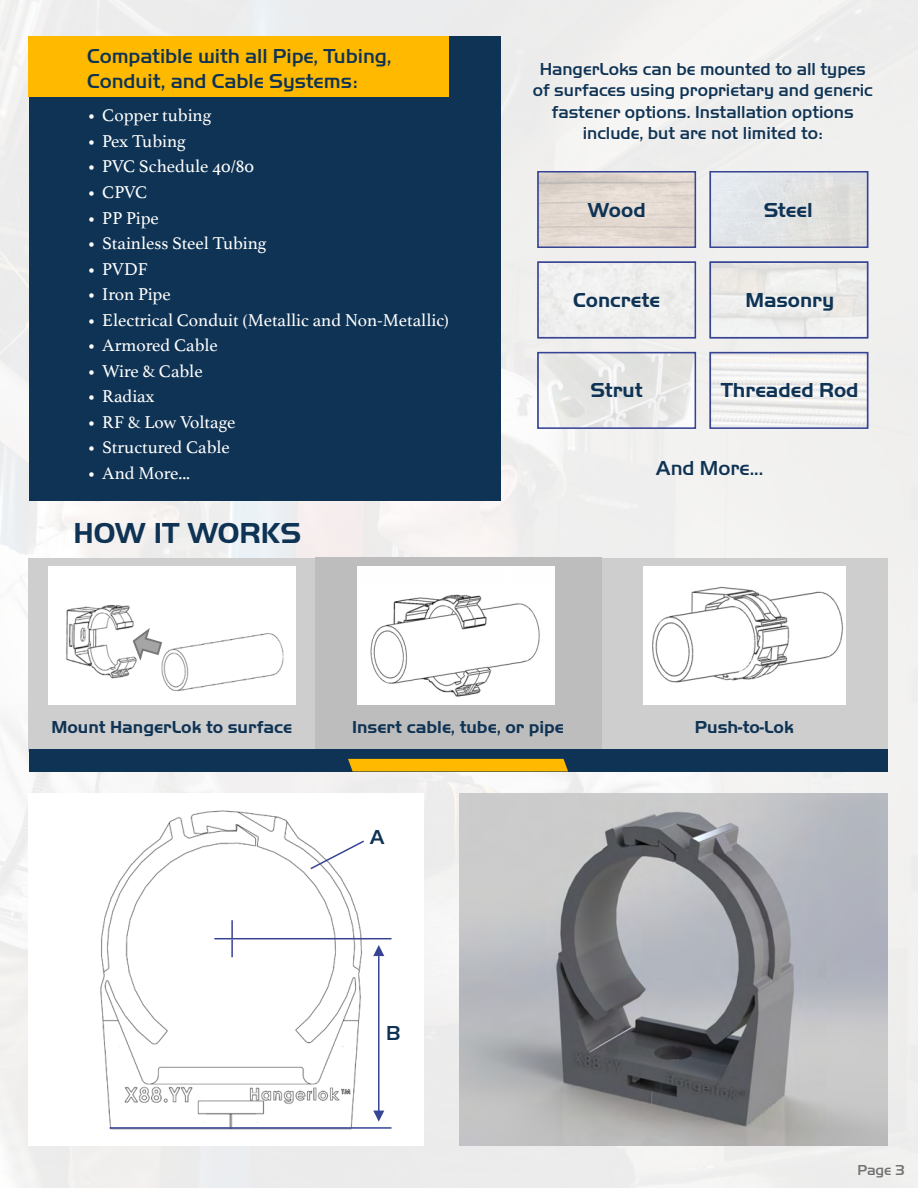
<style>
.page{position:relative;width:918px;height:1188px;background:#fff}
.page>*{position:absolute;margin:0;border:0;box-sizing:border-box;transform-origin:0 0}
.t1{font:700 30px "Handel Got D";letter-spacing:-.005em;color:#0f3354}
.t2{font:500 21px/25.2px "Handel Got D";color:#0f3354}
.t3{font:700 21px "Handel Got D";color:#0f3354}
.t4{font:18px "Athelas";color:#fff}
.t5{font:500 18px/21.6px "Handel Got D";color:#0f3354;text-align:center}
.t6{font:700 18px "Handel Got D";color:#0f3354}
.t7{font:500 15px "Handel Got D";color:#737373}
</style>
<div class="page">
<img style="left:0;top:0;width:918px;height:1188px">
<div style="left:29px;top:558px;width:286px;height:193px;background:#cecece"></div>
<div style="left:601px;top:558px;width:287px;height:193px;background:#cecece"></div>
<div style="left:315px;top:558px;width:286px;height:192px;background:#bdbdbd"></div>
<div style="left:29px;top:36px;width:471px;height:465px;background:#0f3354"></div>
<img style="left:48px;top:566px;width:247px;height:138px">
<svg style="left:131px;top:625px;width:32px;height:39px"></svg>
<div style="left:358px;top:566px;width:197px;height:20px;background:#fefefe"></div>
<img style="left:358px;top:586px;width:197px;height:118px">
<img style="left:644px;top:566px;width:201px;height:138px">
<svg style="left:537px;top:171px;width:159px;height:77px;background:#d8cfcb"></svg>
<div style="left:710px;top:171px;width:158px;height:77px;background:linear-gradient(to right,#e4e9ef,#dedcd8);border:2px solid #374494"></div>
<div style="left:537px;top:261px;width:159px;height:77px;background:#efefee;border:2px solid #374494"></div>
<svg style="left:710px;top:261px;width:158px;height:77px;fill:#edeceb"></svg>
<svg style="left:537px;top:352px;width:159px;height:77px;fill:#e4e5e2"></svg>
<svg style="left:710px;top:352px;width:158px;height:77px;fill:#f2f1f0"></svg>
<div style="left:29px;top:36px;width:420px;height:61px;background:#ffba00"></div>
<div style="left:29px;top:749px;width:859px;height:22px;background:#0f3354"></div>
<div style="left:348px;top:759px;width:220px;height:12px;background:#ffba00"></div>
<img style="left:459px;top:794px;width:429px;height:351px">
<img style="left:29px;top:793px;width:395px;height:352px">
<svg style="left:309px;top:839px;width:57px;height:32px"></svg>
<hr style="left:110px;top:1127px;width:282px;height:2px;background:#374494">
<hr style="left:214px;top:938px;width:178px;height:1px;background:#374494">
<svg style="left:231px;top:920px;width:2px;height:37px"></svg>
<hr style="left:378px;top:956px;width:2px;height:161px;background:#374494">
<svg style="left:373px;top:945px;width:11px;height:11px"></svg>
<svg style="left:373px;top:1111px;width:11px;height:11px"></svg>
<p class="t2" style="left:87px;top:43px;width:306px">Compatible with all Pipe, Tubing,<br>Conduit, and Cable Systems:</p>
<p class="t4" style="left:87px;top:101px;width:126px">• Copper tubing</p>
<p class="t4" style="left:87px;top:127px;width:100px">• Pex Tubing</p>
<p class="t4" style="left:87px;top:152px;width:168px">• PVC Schedule 40/80</p>
<p class="t4" style="left:87px;top:178px;width:61px">• CPVC</p>
<p class="t4" style="left:87px;top:203px;width:73px">• PP Pipe</p>
<p class="t4" style="left:87px;top:229px;width:181px">• Stainless Steel Tubing</p>
<p class="t4" style="left:87px;top:254px;width:62px">• PVDF</p>
<p class="t4" style="left:87px;top:280px;width:85px">• Iron Pipe</p>
<p class="t4" style="left:87px;top:305px;width:363px">• Electrical Conduit (Metallic and Non-Metallic)</p>
<p class="t4" style="left:87px;top:331px;width:132px">• Armored Cable</p>
<p class="t4" style="left:87px;top:356px;width:117px">• Wire &amp; Cable</p>
<p class="t4" style="left:87px;top:382px;width:69px">• Radiax</p>
<p class="t4" style="left:87px;top:407px;width:150px">• RF &amp; Low Voltage</p>
<p class="t4" style="left:87px;top:433px;width:144px">• Structured Cable</p>
<p class="t4" style="left:87px;top:458px;width:104px">• And More...</p>
<h1 class="t1" style="left:73px;top:516px;width:229px">HOW IT WORKS</h1>
<p class="t5" style="left:533px;top:58px;width:342px">HangerLoks can be mounted to all types of surfaces using proprietary and generic fastener options. Installation options include, but are not limited to:</p>
<p class="t3" style="left:588px;top:198px;width:60px">Wood</p>
<p class="t3" style="left:764px;top:198px;width:50px">Steel</p>
<p class="t3" style="left:573px;top:288px;width:88px">Concrete</p>
<p class="t3" style="left:591px;top:378px;width:54px">Strut</p>
<p class="t3" style="left:745px;top:288px;width:90px">Masonry</p>
<p class="t3" style="left:721px;top:378px;width:140px">Threaded Rod</p>
<p class="t2" style="left:656px;top:456px;width:109px">And More...</p>
<p class="t6" style="left:51px;top:717px;width:242px">Mount HangerLok to surface</p>
<p class="t6" style="left:352px;top:717px;width:213px">Insert cable, tube, or pipe</p>
<p class="t6" style="left:695px;top:717px;width:101px">Push-to-Lok</p>
<p class="t2" style="left:370px;top:825px;width:16px">A</p>
<p class="t2" style="left:386px;top:1021px;width:16px">B</p>
<p class="t7" style="left:857px;top:1161px;width:49px">Page 3</p>
</div>
